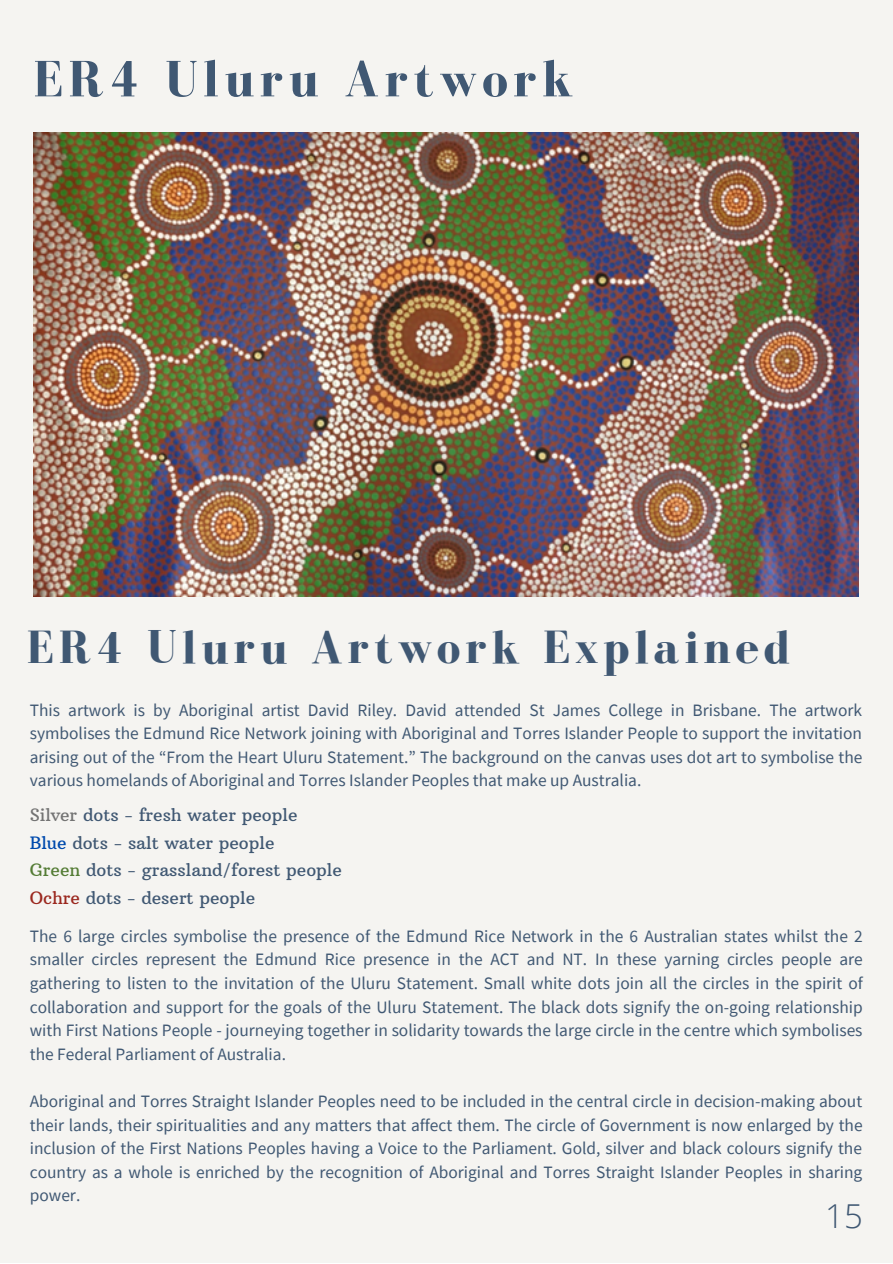
<style>
.page{position:relative;width:893px;height:1264px;background:#fff}
.page>*{position:absolute;margin:0;border:0;box-sizing:border-box;transform-origin:0 0}
.t1{font:700 52.5px "Bodoni FLF";letter-spacing:.1em;color:#405873}
.t2{font:700 48px "Bodoni FLF";letter-spacing:.1em;color:#405873}
.t3{font:300 33px "Open Sans";color:#405873}
.t4{font:17.4px/23.5px "Source Sans Pro";color:#405873;text-align:justify}
.t5{font:17.4px/27.3px "Arbutus Slab";color:#405873}
.s1{color:#737373}
.s2{color:#004aad}
.s3{color:#547c35}
.s4{color:#9b281f}
</style>
<div class="page">
<div style="left:0;top:0;width:892px;height:1262px;background:#f5f4f1"></div>
<img style="left:33px;top:132px;width:825px;height:465px">
<h1 class="t1" style="left:33px;top:50px;width:541px">ER4 Uluru Artwork</h1>
<h2 class="t2" style="left:27px;top:621px;width:765px">ER4 Uluru Artwork Explained</h2>
<p class="t4" style="left:30px;top:697px;width:834px">This artwork is by Aboriginal artist David Riley. David attended St James College in Brisbane. The artwork symbolises the Edmund Rice Network joining with Aboriginal and Torres Islander People to support the invitation arising out of the “From the Heart Uluru Statement.” The background on the canvas uses dot art to symbolise the various homelands of Aboriginal and Torres Islander Peoples that make up Australia.</p>
<p class="t5" style="left:30px;top:801px;width:313px"><span class="s1">Silver</span> dots - fresh water people<br><span class="s2">Blue</span> dots - salt water people<br><span class="s3">Green</span> dots - grassland/forest people<br><span class="s4">Ochre</span> dots - desert people</p>
<p class="t4" style="left:30px;top:923px;width:834px">The 6 large circles symbolise the presence of the Edmund Rice Network in the 6 Australian states whilst the 2 smaller circles represent the Edmund Rice presence in the ACT and NT. In these yarning circles people are gathering to listen to the invitation of the Uluru Statement. Small white dots join all the circles in the spirit of collaboration and support for the goals of the Uluru Statement. The black dots signify the on-going relationship with First Nations People - journeying together in solidarity towards the large circle in the centre which symbolises the Federal Parliament of Australia.</p>
<p class="t4" style="left:30px;top:1089px;width:834px">Aboriginal and Torres Straight Islander Peoples need to be included in the central circle in decision-making about their lands, their spiritualities and any matters that affect them. The circle of Government is now enlarged by the inclusion of the First Nations Peoples having a Voice to the Parliament. Gold, silver and black colours signify the country as a whole is enriched by the recognition of Aboriginal and Torres Straight Islander Peoples in sharing power.</p>
<h3 class="t3" style="left:825px;top:1192px;width:39px">15</h3>
</div>
